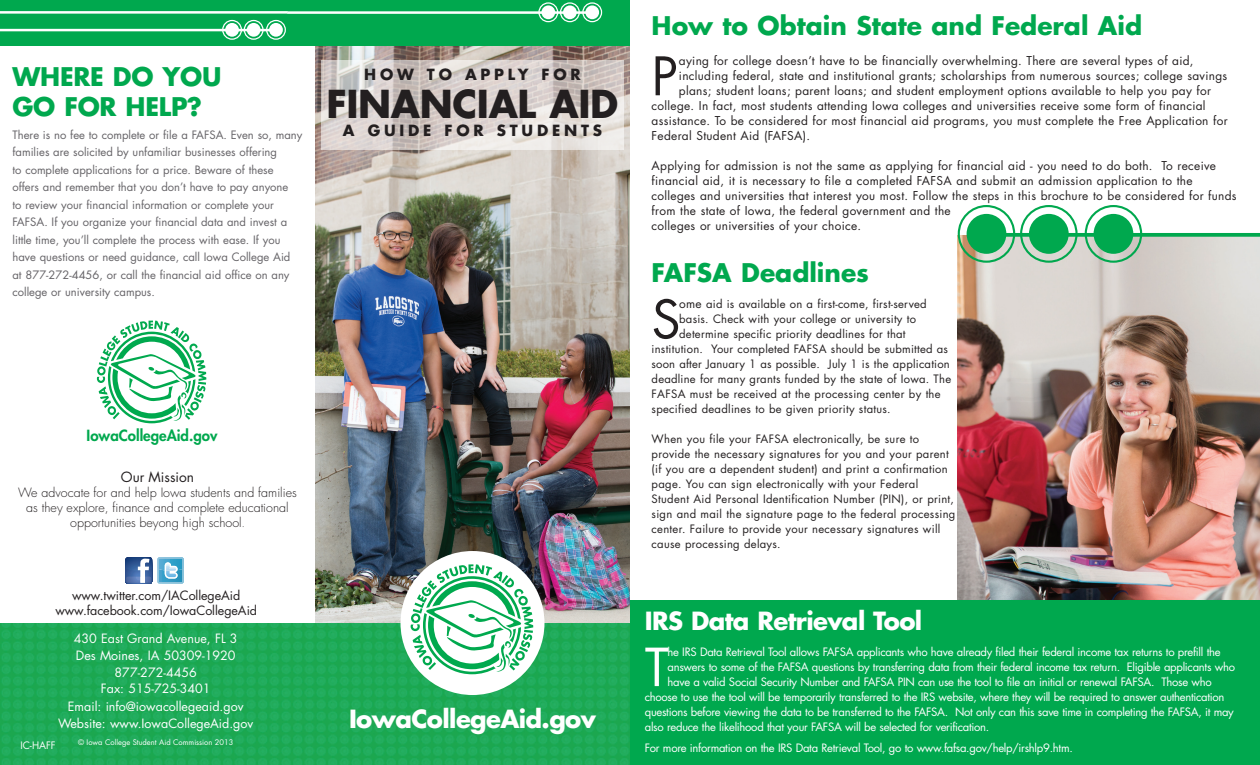
<style>
.page{position:relative;width:1260px;height:765px;background:#fff}
.page>*{position:absolute;margin:0;border:0;box-sizing:border-box;transform-origin:0 0}
.t1{font:51.62px "Futura Std";color:#231f20}
.t2{font:51px "Futura Std";color:#fff}
.t3{font:700 37.5px "Futura Std";color:#231f20}
.t4{font:700 25px/30.1px "Futura Std";color:#00a84e}
.t5{font:700 24.38px "Futura Std";letter-spacing:-.025em;color:#fff}
.t6{font:700 15px "Futura Std";letter-spacing:.25em;color:#231f20}
.t7{font:800 15px "Futura Std";color:#00a84e}
.t8{font:13.75px "Futura Std";color:#231f20}
.t9{font:12.5px/16.2px "Futura Std";color:#fff;text-align:center}
.t10{font:300 12.5px/15px "Futura Std";color:#231f20;text-align:center}
.t11{font:12.5px/15.1px "Futura Std";letter-spacing:-.005em;color:#231f20;text-align:center}
.t12{font:11.88px/15px "Futura Std";letter-spacing:.025em;color:#231f20}
.t13{font:11.25px/15px "Futura Std";letter-spacing:.025em;color:#231f20}
.t14{font:11.25px "Futura Std";letter-spacing:-.025em;color:#fff}
.t15{font:11.25px/17.5px "Futura Std";color:#656367}
.t16{font:10px "Futura Std";color:#fff}
.t17{font:7.5px "Futura Std";color:#fff}
.s1{font-size:10px}
.s2{font-size:11.88px}
</style>
<div class="page">
<img style="left:315px;top:45px;width:315px;height:578px">
<div style="left:294px;top:0;width:336px;height:45px;background:#00a84e"></div>
<img style="left:0;top:623px;width:630px;height:142px">
<img style="left:958px;top:235px;width:302px;height:366px">
<div style="left:630px;top:601px;width:630px;height:164px;background:#00a84e"></div>
<svg style="left:97px;top:321px;width:109px;height:102px"></svg>
<svg style="left:126px;top:557px;width:58px;height:27px"></svg>
<div style="left:0;top:0;width:326px;height:45px;background:#00a84e"></div>
<hr style="left:0;top:29px;width:274px;height:2px;background:#fff">
<div style="left:269px;top:23px;width:14px;height:14px;background:#fff;border-radius:50%"></div>
<div style="left:247px;top:23px;width:14px;height:14px;background:#fff;border-radius:50%"></div>
<div style="left:225px;top:23px;width:14px;height:14px;background:#fff;border-radius:50%"></div>
<div style="left:222px;top:20px;width:20px;height:20px;border:1px solid #fff;border-radius:50%"></div>
<div style="left:244px;top:20px;width:20px;height:20px;border:1px solid #fff;border-radius:50%"></div>
<div style="left:266px;top:20px;width:20px;height:20px;border:1px solid #fff;border-radius:50%"></div>
<hr style="left:287px;top:11px;width:304px;height:3px;background:#fff">
<div style="left:585px;top:5px;width:14px;height:14px;background:#fff;border-radius:50%"></div>
<div style="left:563px;top:5px;width:14px;height:14px;background:#fff;border-radius:50%"></div>
<div style="left:541px;top:5px;width:14px;height:14px;background:#fff;border-radius:50%"></div>
<div style="left:538px;top:2px;width:20px;height:20px;border:1px solid #fff;border-radius:50%"></div>
<div style="left:560px;top:2px;width:20px;height:20px;border:1px solid #fff;border-radius:50%"></div>
<div style="left:582px;top:2px;width:20px;height:20px;border:1px solid #fff;border-radius:50%"></div>
<hr style="left:0;top:11px;width:288px;height:3px;background:#fff">
<div style="left:401px;top:551px;width:143px;height:144px;background:#fff;border-radius:50%"></div>
<svg style="left:321px;top:60px;width:303px;height:90px;background:#d9d2ce"></svg>
<svg style="left:411px;top:564px;width:122px;height:110px"></svg>
<div style="left:1094px;top:214px;width:39px;height:40px;background:#00a84e;border-radius:50%"></div>
<div style="left:1029px;top:214px;width:40px;height:40px;background:#00a84e;border-radius:50%"></div>
<div style="left:967px;top:214px;width:39px;height:40px;background:#00a84e;border-radius:50%"></div>
<div style="left:958px;top:205px;width:57px;height:58px;border:2px solid #00a84e;border-radius:50%"></div>
<div style="left:1020px;top:205px;width:58px;height:58px;border:2px solid #00a84e;border-radius:50%"></div>
<div style="left:1085px;top:205px;width:57px;height:58px;border:2px solid #00a84e;border-radius:50%"></div>
<svg style="left:1006px;top:233px;width:254px;height:4px"></svg>
<h3 class="t4" style="left:12px;top:61px;width:211px">Where do you go for</h3>
<h3 class="t4" style="left:126px;top:91px;width:78px">help?</h3>
<p class="t15" style="left:12px;top:126px;width:291px">There is no fee to complete or file a FAFSA. Even so, many families are solicited by unfamiliar businesses offering<br>to complete applications for a price. Beware of these offers and remember that you don’t have to pay anyone<br>to review your financial information or complete your FAFSA. If you organize your financial data and invest a little time, you’ll complete the process with ease. If you have questions or need guidance, call Iowa College Aid at 877-272-4456, or call the financial aid office on any college or university campus.</p>
<p class="t6" style="left:364px;top:65px;width:34px">How</p>
<p class="t6" style="left:427px;top:65px;width:14px">to</p>
<p class="t6" style="left:465px;top:65px;width:91px">apply for</p>
<h3 class="t3" style="left:327px;top:79px;width:247px">fi nancial aid</h3>
<p class="t6" style="left:343px;top:120px;width:116px">a guid e for</p>
<p class="t6" style="left:497px;top:120px;width:96px">st udents</p>
<p class="t7" style="left:87px;top:426px;width:132px">IowaCollegeAid.gov</p>
<p class="t8" style="left:121px;top:468px;width:75px">Our Mission</p>
<p class="t10" style="left:18px;top:485px;width:280px">We advocate for and help Iowa students and families as they explore, finance and complete educational opportunities beyong high school<span class="s1">.</span></p>
<p class="t11" style="left:55px;top:588px;width:203px">www.twitter.com/IACollegeAid www.facebook.com/IowaCollegeAid</p>
<p class="t9" style="left:74px;top:631px;width:165px;text-align:left">430 East Grand Avenue, FL 3<br>Des Moines, IA 50309-1920</p>
<p class="t9" style="left:101px;top:665px;width:111px">877-272-4456<br>Fax: 515-725-3401</p>
<p class="t9" style="left:58px;top:698px;width:197px;line-height:17.5px">Email: info@iowacollegeaid.gov<br>Website: www.IowaCollegeAid.gov</p>
<p class="t17" style="left:78px;top:737px;width:157px">© Iowa College Student Aid Commission 2013</p>
<p class="t16" style="left:20px;top:739px;width:37px">IC-HAFF</p>
<h3 class="t5" style="left:349px;top:702px;width:248px">IowaCollegeAid.gov</h3>
<h3 class="t4" style="left:652px;top:11px;width:492px">How to Obtain State and Federal Aid</h3>
<h1 class="t1" style="left:652px;top:43px;width:27px">P</h1>
<p class="t12" style="left:679px;top:54px;width:516px">aying for college doesn’t have to be financially overwhelming. There are several types of aid,</p>
<p class="t12" style="left:679px;top:69px;width:550px">including federal, state and institutional grants; scholarships from numerous sources; college savings</p>
<p class="t12" style="left:679px;top:84px;width:534px">plans; student loans; parent loans; and student employment options available to help you pay for</p>
<p class="t12" style="left:652px;top:99px;width:556px">college. In fact, most students attending Iowa colleges and universities receive some form of financial</p>
<p class="t12" style="left:652px;top:114px;width:578px">assistance. To be considered for most financial aid programs, you must complete the Free Application for</p>
<p class="t12" style="left:652px;top:129px;width:160px">Federal Student Aid (FAFSA).</p>
<p class="t12" style="left:652px;top:159px;width:587px">Applying for admission is not the same as applying for financial aid - you need to do both. To receive financial aid, it is necessary to file a completed FAFSA and submit an admission application to the colleges and universities that interest you most. Follow the steps in this brochure to be considered for funds from the state of Iowa, the federal government and the<br>colleges or universities of your choice.</p>
<h3 class="t4" style="left:652px;top:257px;width:219px">FAFSA Deadlines</h3>
<h1 class="t1" style="left:652px;top:286px;width:30px">S</h1>
<p class="t13" style="left:679px;top:297px;width:249px"><span class="s2">ome</span> aid is available on a first-come, first-served</p>
<p class="t13" style="left:679px;top:312px;width:238px">basis. Check with your college or university to</p>
<p class="t13" style="left:679px;top:327px;width:228px">determine specific priority deadlines for that</p>
<p class="t13" style="left:652px;top:342px;width:298px">institution. Your completed FAFSA should be submitted as</p>
<p class="t13" style="left:652px;top:357px;width:300px">soon after January 1 as possible. July 1 is the application</p>
<p class="t13" style="left:652px;top:372px;width:301px">deadline for many grants funded by the state of Iowa. The</p>
<p class="t13" style="left:652px;top:387px;width:291px">FAFSA must be received at the processing center by the</p>
<p class="t13" style="left:652px;top:402px;width:241px">specified deadlines to be given priority status.</p>
<p class="t13" style="left:652px;top:432px;width:305px">When you file your FAFSA electronically, be sure to provide the necessary signatures for you and your parent (if you are a dependent student) and print a confirmation page. You can sign electronically with your Federal Student Aid Personal Identification Number (PIN), or print, sign and mail the signature page to the federal processing center. Failure to provide your necessary signatures will cause processing delays.</p>
<h3 class="t5" style="left:645px;top:604px;width:279px">IRS Data Retrieval Tool</h3>
<h2 class="t2" style="left:645px;top:635px;width:25px">T</h2>
<p class="t14" style="left:668px;top:645px;width:555px">he IRS Data Retrieval Tool allows FAFSA applicants who have already filed their federal income tax returns to prefill the</p>
<p class="t14" style="left:668px;top:660px;width:569px">answers to some of the FAFSA questions by transferring data from their federal income tax return. Eligible applicants who</p>
<p class="t14" style="left:668px;top:675px;width:546px">have a valid Social Security Number and FAFSA PIN can use the tool to file an initial or renewal FAFSA. Those who</p>
<p class="t14" style="left:645px;top:690px;width:581px">choose to use the tool will be temporarily transferred to the IRS website, where they will be required to answer authentication</p>
<p class="t14" style="left:645px;top:705px;width:591px">questions before viewing the data to be transferred to the FAFSA. Not only can this save time in completing the FAFSA, it may</p>
<p class="t14" style="left:645px;top:720px;width:346px">also reduce the likelihood that your FAFSA will be selected for verification.</p>
<p class="t14" style="left:645px;top:740px;width:429px">For more information on the IRS Data Retrieval Tool, go to www.fafsa.gov/help/irshlp9.htm.</p>
</div>
